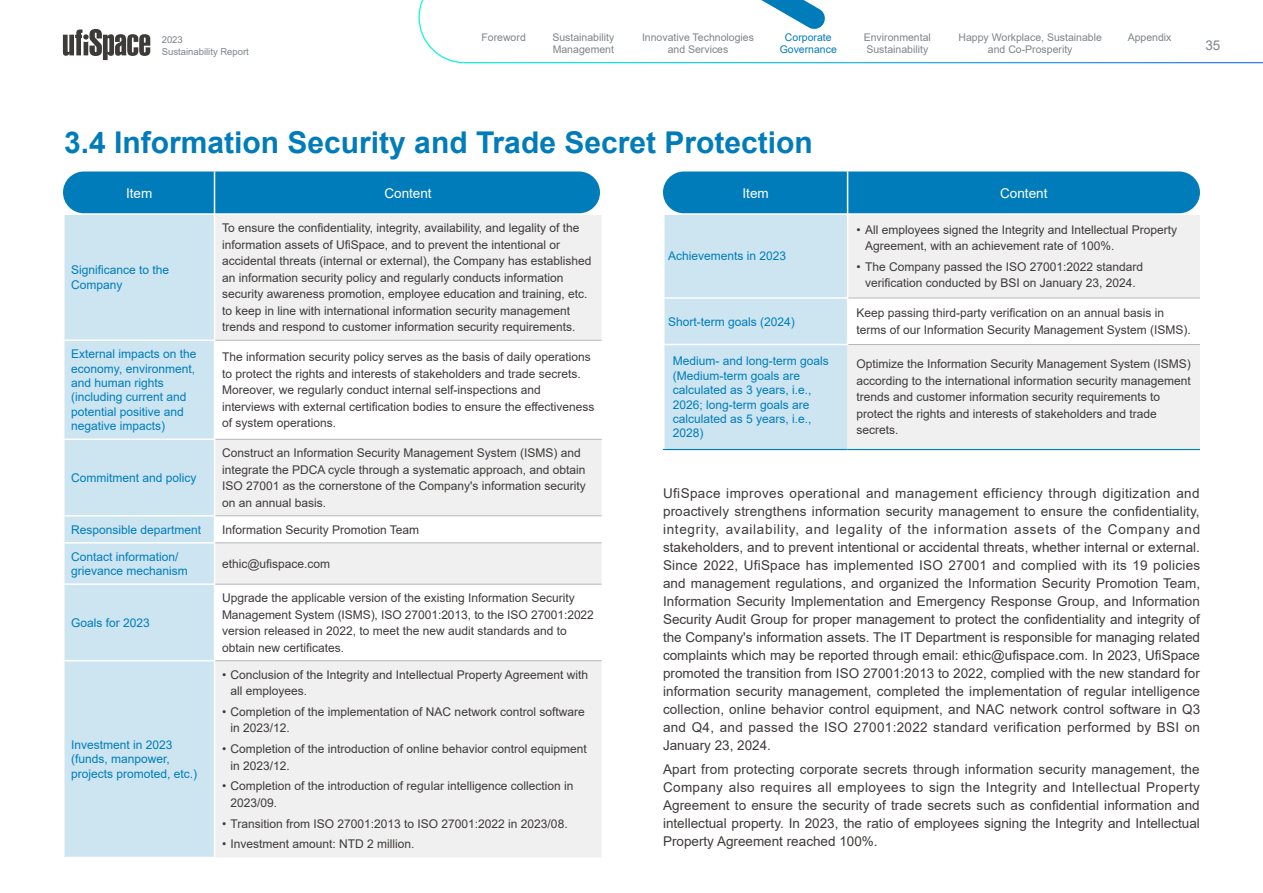
<style>
.page{position:relative;width:1263px;height:893px;background:#fff}
.page>*{position:absolute;margin:0;border:0;box-sizing:border-box;transform-origin:0 0}
.t1{font:700 30px "Arial";color:#007cbb}
.t2{font:13.5px/18px "Arial";color:#3e3a39;text-align:justify}
.t3{font:13.5px "Arial";color:#fff}
.t4{font:13.5px "Arial";color:#7d8488}
.t5{font:12px/16.5px "Arial";color:#3e3a39}
.t6{font:12px/14.4px "Arial";color:#007cbb}
.t7{font:10.5px/12.6px "Arial";color:#7d8488}
.t8{font:10.5px/12.6px "Arial";color:#007cbb;text-align:center}
.t9{font:9.45px/12.8px "Arial";color:#7d8488}
</style>
<div class="page">
<div style="left:63px;top:171px;width:537px;height:42px;background:#007cbb;border-radius:21px"></div>
<div style="left:663px;top:171px;width:537px;height:42px;background:#007cbb;border-radius:21px"></div>
<div style="left:64px;top:215px;width:150px;height:642px;background:#cce5f1"></div>
<div style="left:215px;top:215px;width:387px;height:642px;background:#f0f0f0"></div>
<svg style="left:215px;top:341px;width:387px;height:319px"></svg>
<hr style="left:215px;top:340px;width:387px;height:1px;background:#b5b6b6">
<hr style="left:215px;top:439px;width:387px;height:1px;background:#b5b6b6">
<hr style="left:215px;top:515px;width:387px;height:1px;background:#b5b6b6">
<hr style="left:63px;top:515px;width:152px;height:1px;background:#fff">
<hr style="left:63px;top:583px;width:152px;height:2px;background:#fff">
<hr style="left:63px;top:660px;width:152px;height:1px;background:#fff">
<hr style="left:214px;top:171px;width:1px;height:44px;background:#fff">
<hr style="left:63px;top:542px;width:152px;height:1px;background:#fff">
<hr style="left:215px;top:584px;width:387px;height:1px;background:#b5b6b6">
<hr style="left:215px;top:660px;width:387px;height:1px;background:#b5b6b6">
<hr style="left:63px;top:339px;width:152px;height:2px;background:#fff">
<hr style="left:63px;top:438px;width:152px;height:2px;background:#fff">
<hr style="left:215px;top:542px;width:387px;height:1px;background:#b5b6b6">
<div style="left:664px;top:215px;width:184px;height:234px;background:#cce5f1"></div>
<div style="left:848px;top:215px;width:352px;height:234px;background:#f0f0f0"></div>
<div style="left:848px;top:298px;width:352px;height:46px;background:#fff"></div>
<hr style="left:847px;top:215px;width:1px;height:82px;background:#fff">
<hr style="left:847px;top:299px;width:1px;height:45px;background:#fff">
<hr style="left:663px;top:344px;width:185px;height:1px;background:#fff">
<hr style="left:847px;top:171px;width:1px;height:44px;background:#fff">
<hr style="left:663px;top:297px;width:185px;height:2px;background:#fff">
<hr style="left:848px;top:298px;width:352px;height:1px;background:#b5b6b6">
<hr style="left:848px;top:344px;width:352px;height:1px;background:#b5b6b6">
<hr style="left:663px;top:449px;width:184px;height:1px;background:#007cbb">
<hr style="left:848px;top:449px;width:352px;height:1px;background:#007cbb">
<svg style="left:63px;top:29px;width:87px;height:31px"></svg>
<svg style="left:418px;top:0;width:845px;height:63px"></svg>
<svg style="left:752px;top:0;width:74px;height:30px"></svg>
<p class="t9" style="left:162px;top:33px;width:89px">2023<br>Sustainability Report</p>
<p class="t7" style="left:552px;top:31px;width:63px">Sustainability<br>Management</p>
<p class="t7" style="left:958px;top:31px;width:145px;text-align:center">Happy Workplace, Sustainable and Co-Prosperity</p>
<p class="t7" style="left:481px;top:31px;width:46px">Foreword</p>
<p class="t8" style="left:780px;top:31px;width:59px">Corporate<br>Governance</p>
<p class="t7" style="left:642px;top:31px;width:113px">Innovative Technologies</p>
<p class="t7" style="left:1128px;top:31px;width:45px">Appendix</p>
<p class="t7" style="left:668px;top:43px;width:62px">and Services</p>
<p class="t7" style="left:864px;top:31px;width:69px">Environmental<br>Sustainability</p>
<p class="t4" style="left:1205px;top:36px;width:17px">35</p>
<h1 class="t1" style="left:64px;top:122px;width:750px">3.4 Information Security and Trade Secret Protection</h1>
<p class="t3" style="left:126px;top:184px;width:28px">Item</p>
<p class="t3" style="left:384px;top:184px;width:49px">Content</p>
<p class="t3" style="left:742px;top:184px;width:28px">Item</p>
<p class="t3" style="left:1000px;top:184px;width:49px">Content</p>
<p class="t6" style="left:71px;top:263px;width:100px">Significance to the<br>Company</p>
<p class="t5" style="left:222px;top:220px;width:371px">To ensure the confidentiality, integrity, availability, and legality of the information assets of UfiSpace, and to prevent the intentional or accidental threats (internal or external), the Company has established an information security policy and regularly conducts information security awareness promotion, employee education and training, etc. to keep in line with international information security management trends and respond to customer information security requirements.</p>
<p class="t6" style="left:71px;top:347px;width:127px">External impacts on the economy, environment, and human rights (including current and potential positive and negative impacts)</p>
<p class="t5" style="left:222px;top:349px;width:374px">The information security policy serves as the basis of daily operations to protect the rights and interests of stakeholders and trade secrets.<br>Moreover, we regularly conduct internal self-inspections and interviews with external certification bodies to ensure the effectiveness of system operations.</p>
<p class="t6" style="left:668px;top:249px;width:120px">Achievements in 2023</p>
<p class="t5" style="left:865px;top:221px;width:314px;text-indent:-9px">• All employees signed the Integrity and Intellectual Property<br>Agreement, with an achievement rate of 100%.</p>
<p class="t5" style="left:856px;top:258px;width:288px;text-align:center">• The Company passed the ISO 27001:2022 standard verification conducted by BSI on January 23, 2024.</p>
<p class="t6" style="left:668px;top:314px;width:128px">Short-term goals (2024)</p>
<p class="t5" style="left:856px;top:305px;width:336px">Keep passing third-party verification on an annual basis in terms of our Information Security Management System (ISMS).</p>
<p class="t6" style="left:673px;top:354px;width:158px">Medium- and long-term goals (Medium-term goals are calculated as 3 years, i.e.,<br>2026; long-term goals are calculated as 5 years, i.e.,<br>2028)</p>
<p class="t5" style="left:856px;top:356px;width:336px">Optimize the Information Security Management System (ISMS) according to the international information security management trends and customer information security requirements to protect the rights and interests of stakeholders and trade secrets.</p>
<p class="t6" style="left:71px;top:470px;width:127px">Commitment and policy</p>
<p class="t5" style="left:222px;top:445px;width:365px">Construct an Information Security Management System (ISMS) and integrate the PDCA cycle through a systematic approach, and obtain ISO 27001 as the cornerstone of the Company's information security on an annual basis.</p>
<p class="t6" style="left:71px;top:522px;width:132px">Responsible department</p>
<p class="t5" style="left:222px;top:521px;width:199px">Information Security Promotion Team</p>
<p class="t6" style="left:71px;top:549px;width:118px">Contact information/ grievance mechanism</p>
<p class="t5" style="left:222px;top:555px;width:110px">ethic@ufispace.com</p>
<p class="t6" style="left:71px;top:615px;width:80px">Goals for 2023</p>
<p class="t6" style="left:71px;top:737px;width:128px">Investment in 2023 (funds, manpower, projects promoted, etc.)</p>
<p class="t5" style="left:222px;top:589px;width:373px">Upgrade the applicable version of the existing Information Security Management System (ISMS), ISO 27001:2013, to the ISO 27001:2022 version released in 2022, to meet the new audit standards and to obtain new certificates.</p>
<p class="t5" style="left:231px;top:666px;width:359px;text-indent:-9px">• Conclusion of the Integrity and Intellectual Property Agreement with all employees.</p>
<p class="t5" style="left:231px;top:703px;width:356px;text-indent:-9px">• Completion of the implementation of NAC network control software in 2023/12.</p>
<p class="t5" style="left:231px;top:740px;width:358px;text-indent:-9px">• Completion of the introduction of online behavior control equipment in 2023/12.</p>
<p class="t5" style="left:231px;top:778px;width:344px;text-indent:-9px">• Completion of the introduction of regular intelligence collection in<br>2023/09.</p>
<p class="t5" style="left:222px;top:815px;width:347px">• Transition from ISO 27001:2013 to ISO 27001:2022 in 2023/08.</p>
<p class="t5" style="left:222px;top:836px;width:194px">• Investment amount: NTD 2 million.</p>
<p class="t2" style="left:663px;top:484px;width:539px">UfiSpace improves operational and management efficiency through digitization and proactively strengthens information security management to ensure the confidentiality, integrity, availability, and legality of the information assets of the Company and stakeholders, and to prevent intentional or accidental threats, whether internal or external.<br>Since 2022, UfiSpace has implemented ISO 27001 and complied with its 19 policies and management regulations, and organized the Information Security Promotion Team, Information Security Implementation and Emergency Response Group, and Information Security Audit Group for proper management to protect the confidentiality and integrity of the Company's information assets. The IT Department is responsible for managing related complaints which may be reported through email: ethic@ufispace.com. In 2023, UfiSpace promoted the transition from ISO 27001:2013 to 2022, complied with the new standard for information security management, completed the implementation of regular intelligence collection, online behavior control equipment, and NAC network control software in Q3 and Q4, and passed the ISO 27001:2022 standard verification performed by BSI on January 23, 2024.</p>
<p class="t2" style="left:663px;top:760px;width:538px">Apart from protecting corporate secrets through information security management, the Company also requires all employees to sign the Integrity and Intellectual Property Agreement to ensure the security of trade secrets such as confidential information and intellectual property. In 2023, the ratio of employees signing the Integrity and Intellectual Property Agreement reached 100%.</p>
</div>
